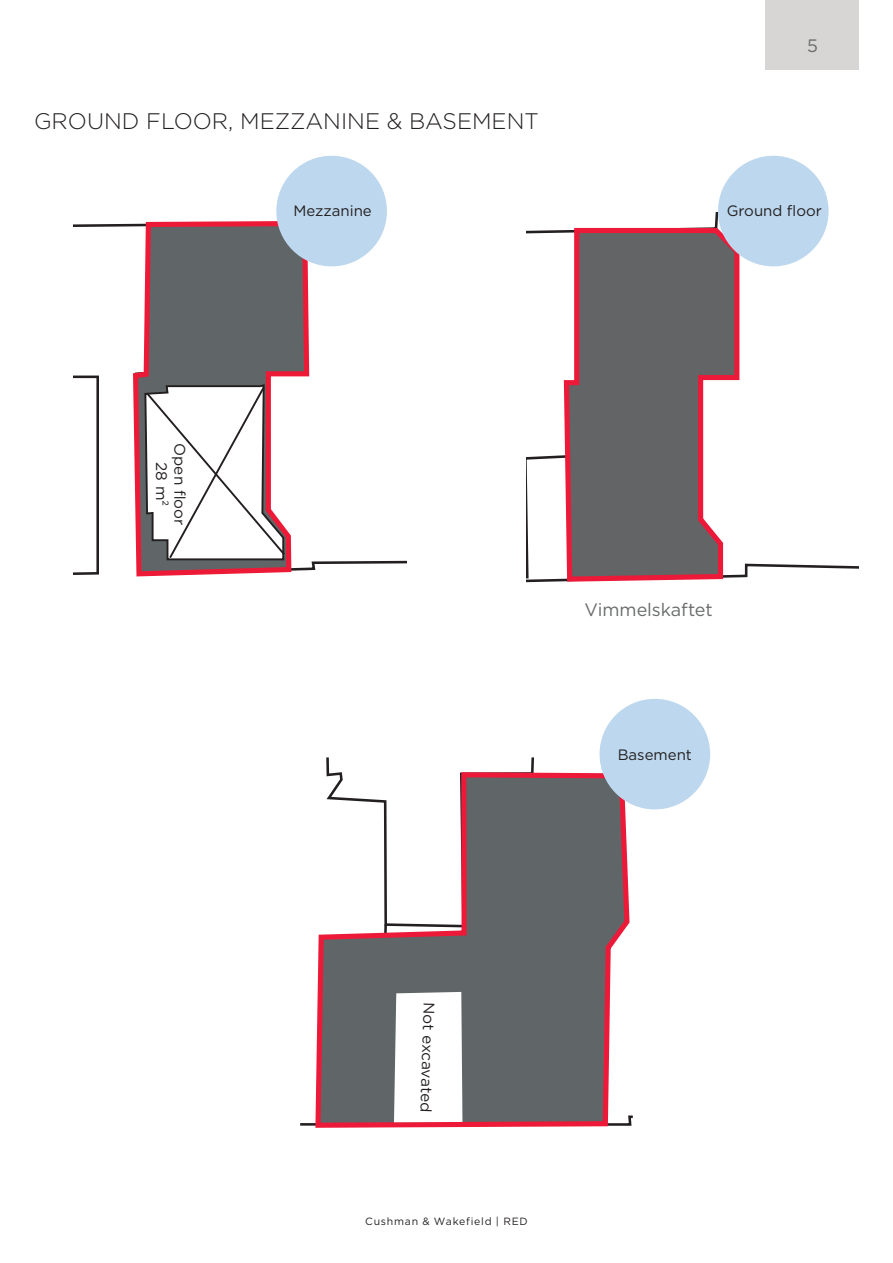
<style>
.page{position:relative;width:893px;height:1263px;background:#fff}
.page>*{position:absolute;margin:0;border:0;box-sizing:border-box;transform-origin:0 0}
.Overskrifter{font:300 22.5px "Gotham";color:#231f20}
.Sidetal{font:18px "Gotham";letter-spacing:-.005em;color:#6a6c6c}
.t1{font:15.45px "Gotham";color:#231f20}
.t2{font:15.3px/18.5px "Gotham";color:#231f20;text-align:center}
.Highlights{font:15px "Gotham";color:#231f20}
.t3{font:10.5px "Gotham";letter-spacing:.07em;color:#231f20}
</style>
<div class="page">
<svg style="left:74px;top:218px;width:333px;height:357px"></svg>
<svg style="left:130px;top:218px;width:182px;height:359px"></svg>
<svg style="left:143px;top:383px;width:144px;height:178px"></svg>
<svg style="left:526px;top:212px;width:333px;height:371px"></svg>
<svg style="left:526px;top:454px;width:35px;height:127px"></svg>
<svg style="left:561px;top:225px;width:181px;height:358px"></svg>
<svg style="left:313px;top:770px;width:319px;height:358px"></svg>
<svg style="left:394px;top:992px;width:68px;height:130px"></svg>
<div style="left:718px;top:156px;width:111px;height:110px;background:#bdd8ee;border-radius:50%"></div>
<div style="left:599px;top:699px;width:111px;height:110px;background:#bdd8ee;border-radius:50%"></div>
<div style="left:276px;top:156px;width:111px;height:110px;background:#bdd8ee;border-radius:50%"></div>
<div style="left:766px;top:0;width:93px;height:70px;background:#d7d6d5"></div>
<p class="Overskrifter" style="left:34px;top:106px;width:506px">GROUND FLOOR, MEZZANINE &amp; BASEMENT</p>
<p class="Highlights" style="left:293px;top:201px;width:80px">Mezzanine</p>
<p class="Sidetal" style="left:807px;top:34px;width:12px">5</p>
<p class="Highlights" style="left:727px;top:201px;width:97px">Ground floor</p>
<p class="t2" style="left:190px;top:443px;width:83px;rotate:90deg">Open floor<br>28 m2</p>
<p class="Sidetal" style="left:584px;top:598px;width:130px">Vimmelskaftet</p>
<p class="Highlights" style="left:618px;top:745px;width:76px">Basement</p>
<p class="t1" style="left:439px;top:1002px;width:112px;rotate:92deg">Not excavated</p>
<p class="t3" style="left:365px;top:1215px;width:164px">Cushman &amp; Wakefield | RED</p>
</div>
